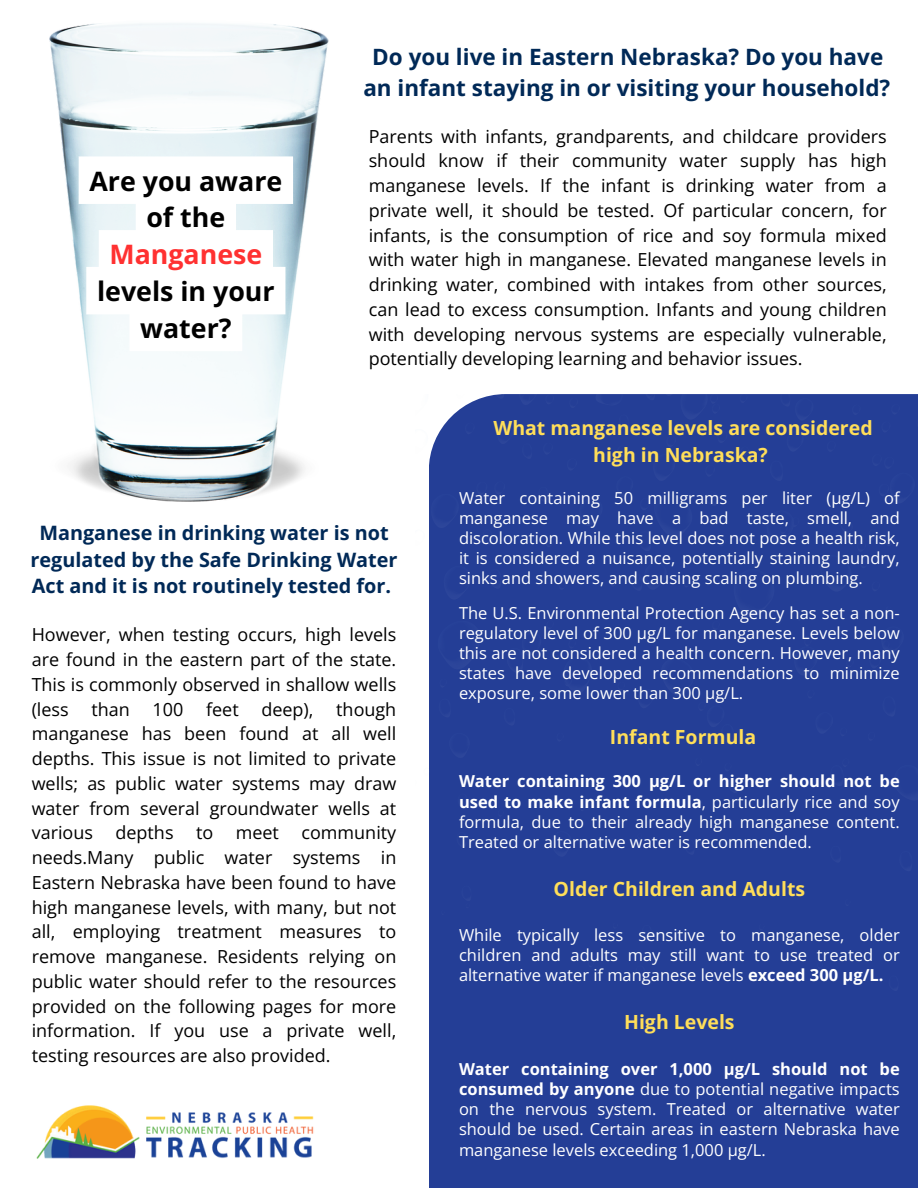
<style>
.page{position:relative;width:918px;height:1188px;background:#fff}
.page>*{position:absolute;margin:0;border:0;box-sizing:border-box;transform-origin:0 0}
.t1{font:700 26.85px/36.8px "Open Sans";color:#000;text-align:center}
.t2{font:700 22.5px/30.3px "Open Sans";color:#002957;text-align:center}
.t3{font:700 19.8px/26.8px "Open Sans";color:#002957;text-align:center}
.t4{font:700 19.5px/27px "Open Sans";color:#ffde59;text-align:center}
.t5{font:18px/24.8px "Open Sans";color:#000;text-align:justify}
.t6{font:16.5px/20.2px "Open Sans";color:#fff;text-align:justify}
.s1{color:#ff3131}
.s2{font-weight:700}
</style>
<div class="page">
<img style="left:49px;top:23px;width:280px;height:479px">
<svg style="left:79px;top:156px;width:214px;height:195px"></svg>
<img style="left:36px;top:1105px;width:278px;height:54px">
<div style="left:429px;top:990px;width:489px;height:198px;background:#243e96"></div>
<div style="left:429px;top:394px;width:489px;height:596px;background:#243e96"></div>
<p class="t1" style="left:89px;top:162px;width:194px">Are you aware of the<br><span class="s1">Manganese </span>levels in your water?</p>
<h2 class="t2" style="left:363px;top:41px;width:529px">Do you live in Eastern Nebraska? Do you have an infant staying in or visiting your household?</h2>
<h1 class="t5" style="left:369px;top:123px;width:520px">Parents with infants, grandparents, and childcare providers should know if their community water supply has high manganese levels. If the infant is drinking water from a private well, it should be tested. Of particular concern, for infants, is the consumption of rice and soy formula mixed with water high in manganese. Elevated manganese levels in drinking water, combined with intakes from other sources, can lead to excess consumption. Infants and young children with developing nervous systems are especially vulnerable, potentially developing learning and behavior issues.</h1>
<h4 class="t3" style="left:31px;top:519px;width:368px">Manganese in drinking water is not regulated by the Safe Drinking Water<br>Act and it is not routinely tested for.</h4>
<p class="t5" style="left:32px;top:622px;width:366px">However, when testing occurs, high levels are found in the eastern part of the state.<br>This is commonly observed in shallow wells (less</p>
<p class="t5" style="left:91px;top:696px;width:40px">than</p>
<p class="t5" style="left:153px;top:696px;width:32px">100</p>
<p class="t5" style="left:206px;top:696px;width:34px">feet</p>
<p class="t5" style="left:261px;top:696px;width:54px">deep),</p>
<p class="t5" style="left:32px;top:696px;width:366px;text-indent:305px">though manganese has been found at all well depths. This issue is not limited to private wells; as public water systems may draw water from several groundwater wells at various</p>
<p class="t5" style="left:115px;top:820px;width:60px">depths</p>
<p class="t5" style="left:32px;top:820px;width:366px;text-indent:164px">to meet community needs.Many public water systems in Eastern Nebraska have been found to have high manganese levels, with many, but not all, employing treatment measures to remove manganese. Residents relying on public water should refer to the resources provided on the following pages for more information. If you use a private well, testing resources are also provided.</p>
<h3 class="t4" style="left:494px;top:414px;width:381px">What manganese levels are considered high in Nebraska?</h3>
<p class="t6" style="left:459px;top:487px;width:442px">Water containing 50 milligrams per liter (µg/L) of manganese may have a bad taste, smell, and discoloration. While this level does not pose a health risk, it is considered a nuisance, potentially staining laundry, sinks and showers, and causing scaling on plumbing.</p>
<p class="t6" style="left:459px;top:602px;width:442px">The U.S. Environmental Protection Agency has set a non&shy;regulatory level of 300 µg/L for manganese. Levels below this are not considered a health concern. However, many states have developed recommendations to minimize exposure, some lower than 300 µg/L.</p>
<h3 class="t4" style="left:610px;top:723px;width:148px">Infant Formula</h3>
<p class="t6" style="left:459px;top:771px;width:442px"><span class="s2">Water containing 300 µg/L or higher should not be used to make infant formula</span>, particularly rice and soy formula, due to their already high manganese content.<br>Treated or alternative water is recommended.</p>
<h3 class="t4" style="left:554px;top:875px;width:253px">Older Children and Adults</h3>
<p class="t6" style="left:459px;top:924px;width:442px">While typically less sensitive to manganese, older children and adults may still want to use treated or alternative water if manganese levels <span class="s2">exceed 300 µg/L.</span></p>
<h3 class="t4" style="left:624px;top:1008px;width:112px">High Levels</h3>
<p class="t6" style="left:459px;top:1058px;width:442px"><span class="s2">Water containing over 1,000 µg/L should not be consumed by anyone</span> due to potential negative impacts on the nervous system. Treated or alternative water should be used. Certain areas in eastern Nebraska have manganese levels exceeding 1,000 µg/L.</p>
</div>
